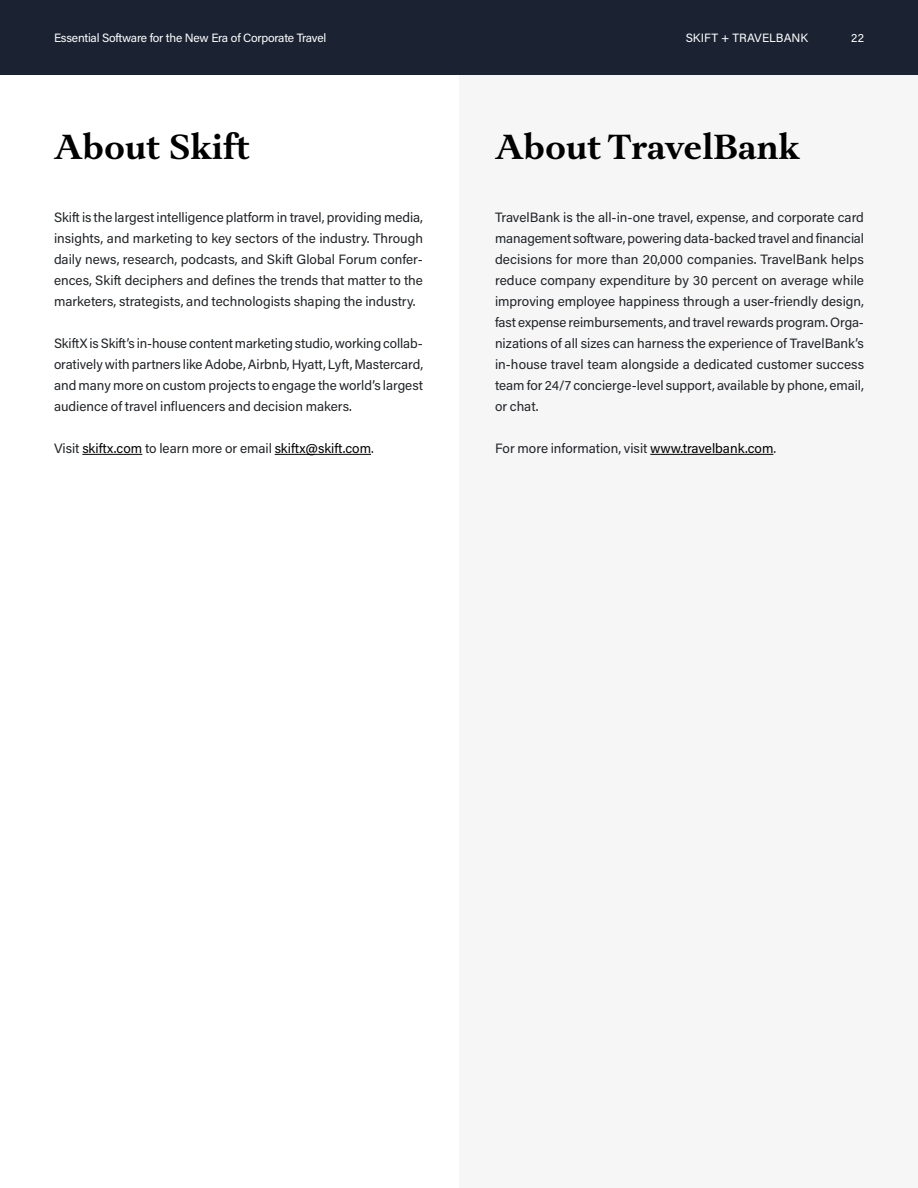
<style>
.page{position:relative;width:918px;height:1188px;background:#fff}
.page>*{position:absolute;margin:0;border:0;box-sizing:border-box;transform-origin:0 0}
.t1{font:700 36px "Aria Text G2";color:#000}
.t2{font:13.5px/21px "Acumin Pro";color:#212427;text-align:justify}
.t3{font:13.5px "Acumin Pro";color:#000}
.t4{font:12px "Acumin Pro";letter-spacing:-.02em;color:#fff}
.t5{font:12px "Acumin Pro";letter-spacing:.005em;color:#fff}
.s1{color:#212427}
.s2{color:#000}
</style>
<div class="page">
<div style="left:0;top:0;width:918px;height:75px;background:#1b2332"></div>
<div style="left:459px;top:75px;width:459px;height:1113px;background:#f6f6f7"></div>
<hr style="left:82px;top:454px;width:60px;height:1px;background:#000">
<hr style="left:275px;top:454px;width:96px;height:1px;background:#000">
<hr style="left:650px;top:454px;width:123px;height:1px;background:#000">
<p class="t4" style="left:54px;top:29px;width:274px">Essential Software for the New Era of Corporate Travel</p>
<p class="t5" style="left:686px;top:29px;width:124px">SKIFT + TRAVELBANK</p>
<p class="t4" style="left:851px;top:29px;width:14px">22</p>
<h1 class="t1" style="left:54px;top:125px;width:197px">About Skift</h1>
<h1 class="t1" style="left:495px;top:125px;width:307px">About TravelBank</h1>
<p class="t2" style="left:54px;top:206px;width:371px">Skift is the largest intelligence platform in travel, providing media, insights, and marketing to key sectors of the industry. Through daily news, research, podcasts, and Skift Global Forum confer&shy;ences, Skift deciphers and defines the trends that matter to the marketers, strategists, and technologists shaping the industry.</p>
<p class="t2" style="left:54px;top:332px;width:371px">SkiftX is Skift’s in-house content marketing studio, working collab&shy;oratively with partners like Adobe, Airbnb, Hyatt, Lyft, Mastercard, and many more on custom projects to engage the world’s largest audience of travel influencers and decision makers.</p>
<p class="t3" style="left:54px;top:439px;width:321px"><span class="s1">Visit</span> skiftx.com <span class="s1">to learn more or email</span> skiftx@skift.com<span class="s1">.</span></p>
<p class="t2" style="left:495px;top:206px;width:371px">TravelBank is the all-in-one travel, expense, and corporate card management software, powering data-backed travel and financial decisions for more than 20,000 companies. TravelBank helps reduce company expenditure by 30 percent on average while improving employee happiness through a user-friendly design, fast expense reimbursements, and travel rewards program. Orga&shy;nizations of all sizes can harness the experience of TravelBank’s in-house travel team alongside a dedicated customer success team for 24/7 concierge-level support, available by phone, email, or chat.</p>
<p class="t2" style="left:495px;top:437px;width:283px">For more information, visit <span class="s2">www.travelbank.com</span>.</p>
</div>
